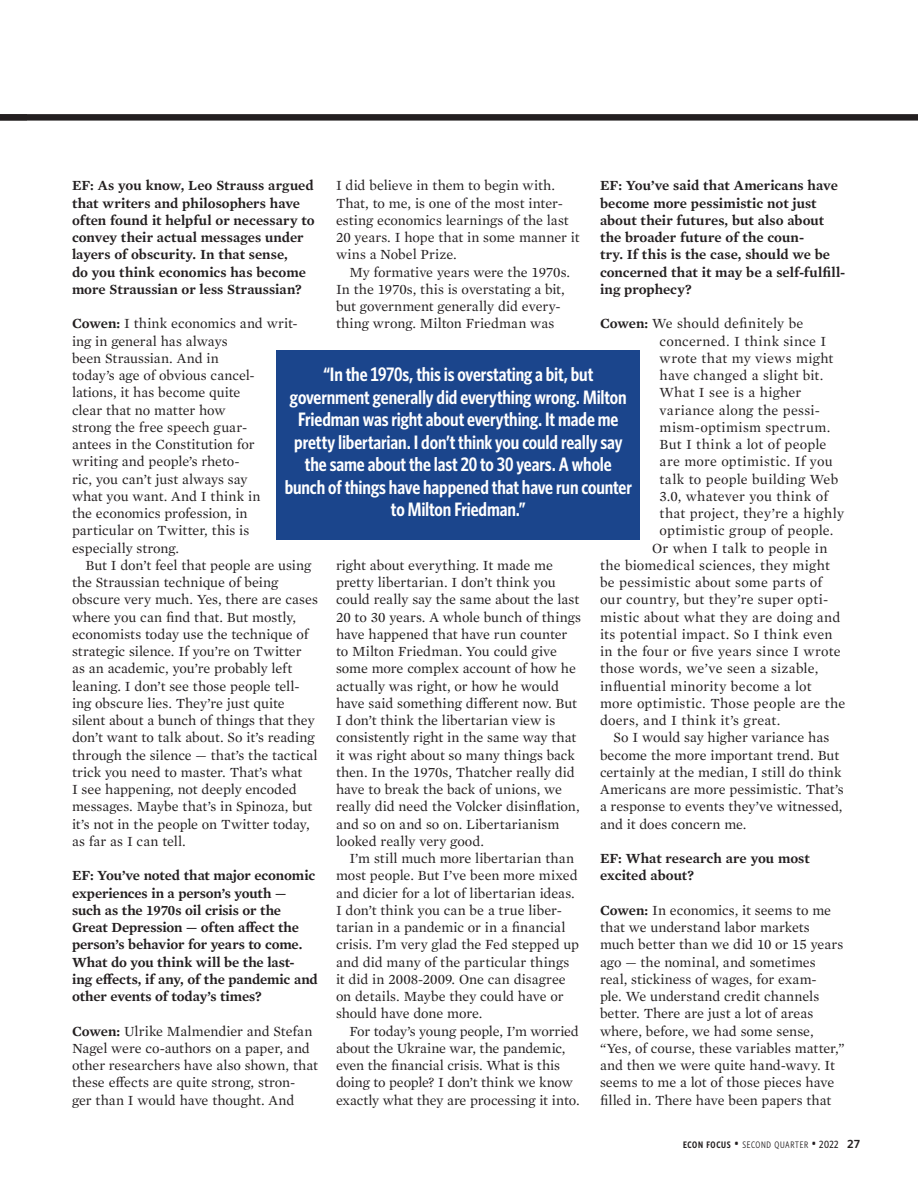
<style>
.page{position:relative;width:918px;height:1188px;background:#fff}
.page>*{position:absolute;margin:0;border:0;box-sizing:border-box;transform-origin:0 0}
.t1{font:600 19.5px/22.5px "Whitney Condensed";letter-spacing:-.005em;color:#fff;text-align:center}
.Body_text_indent{font:14.25px/17.2px "Mercury Text G1";letter-spacing:-.005em;color:#231f20}
.Body_text_no_indent{font:14.25px/17.2px "Mercury Text G1";letter-spacing:.005em;color:#231f20}
.Q_A_No_Indent{font:600 14.25px/17.2px "Mercury Text G1";letter-spacing:-.005em;color:#231f20}
.Body_text_no_indent-2{font:14.25px "Mercury Text G1";letter-spacing:.025em;color:#231f20}
.t2{font:9.45px "Whitney Condensed";letter-spacing:.07em;color:#231f20}
.s1{font-weight:600}
.s2{font-size:13.5px}
.s3{font-weight:500;font-size:10.5px}
.s4{font-family:"Whitney";font-weight:600;font-size:12px}
</style>
<div class="page">
<div style="left:276px;top:351px;width:364px;height:189px;background:#1b458c"></div>
<div style="left:0;top:114px;width:918px;height:6px;background:#231f20"></div>
<p class="Q_A_No_Indent" style="left:72px;top:176px;width:244px">EF: As you know, Leo Strauss argued that writers and philosophers have often found it helpful or necessary to convey their actual messages under layers of obscurity. In that sense,<br>do you think economics has become more Straussian or less Straussian?</p>
<p class="Body_text_no_indent" style="left:72px;top:314px;width:227px"><span class="s1">Cowen:</span> I think economics and writ&shy;ing in general has always<br>been Straussian. And in<br>today’s age of obvious cancel&shy;lations, it has become quite<br>clear that no matter how<br>strong the free speech guar-<br>antees in the Constitution for writing and people’s rheto-<br>ric, you can’t just always say<br>what you want. And I think in<br>the economics profession, in particular on Twitter, this is especially strong.</p>
<p class="Body_text_indent" style="left:72px;top:556px;width:247px;text-indent:14px">But I don’t feel that people are using the Straussian technique of being obscure very much. Yes, there are cases where you can find that. But mostly, economists today use the technique of strategic silence. If you’re on Twitter as an academic, you’re probably left leaning. I don’t see those people tell&shy;ing obscure lies. They’re just quite silent about a bunch of things that they don’t want to talk about. So it’s reading through the silence — that’s the tactical trick you need to master. That’s what<br>I see happening, not deeply encoded messages. Maybe that’s in Spinoza, but it’s not in the people on Twitter today, as far as I can tell.</p>
<p class="Q_A_No_Indent" style="left:72px;top:866px;width:247px">EF: You’ve noted that major economic experiences in a person’s youth — such as the 1970s oil crisis or the Great Depression — often affect the person’s behavior for years to come.<br>What do you think will be the last&shy;ing effects, if any, of the pandemic and other events of today’s times?</p>
<p class="Body_text_no_indent" style="left:72px;top:1022px;width:247px"><span class="s1">Cowen:</span> Ulrike Malmendier and Stefan Nagel were co-authors on a paper, and other researchers have also shown, that these effects are quite strong, stron&shy;ger than I would have thought. And</p>
<p class="Body_text_no_indent" style="left:336px;top:176px;width:245px">I did believe in them to begin with.<br>That, to me, is one of the most inter&shy;esting economics learnings of the last<br>20 years. I hope that in some manner it wins a Nobel Prize.</p>
<p class="Body_text_indent" style="left:336px;top:263px;width:236px;text-indent:14px">My formative years were the 1970s.<br>In the 1970s, this is overstating a bit, but government generally did every&shy;thing wrong. Milton Friedman was</p>
<p class="Q_A_No_Indent" style="left:600px;top:176px;width:247px">EF: You’ve said that Americans have become more pessimistic not just about their futures, but also about the broader future of the coun-<br>try. If this is the case, should we be concerned that it may be a self-fulfill&shy;ing prophecy?</p>
<p class="Body_text_no_indent" style="left:600px;top:314px;width:205px"><span class="s1">Cowen:</span> We should definitely be</p>
<p class="Body_text_no_indent" style="left:660px;top:332px;width:168px">concerned. I think since I</p>
<p class="Body_text_no_indent" style="left:660px;top:349px;width:175px">wrote that my views might</p>
<p class="Body_text_no_indent" style="left:660px;top:366px;width:165px">have changed a slight bit.</p>
<p class="Body_text_no_indent" style="left:660px;top:383px;width:143px">What I see is a higher</p>
<p class="Body_text_no_indent" style="left:660px;top:401px;width:162px">variance along the pessi-</p>
<p class="Body_text_no_indent-2" style="left:660px;top:417px;width:172px">mism-optimism spectrum.</p>
<p class="Body_text_no_indent" style="left:660px;top:435px;width:168px">But I think a lot of people</p>
<p class="Body_text_no_indent" style="left:660px;top:452px;width:175px">are more optimistic. If you</p>
<p class="Body_text_no_indent" style="left:660px;top:470px;width:180px">talk to people building Web</p>
<p class="Body_text_no_indent" style="left:660px;top:487px;width:170px">3.0, whatever you think of</p>
<p class="Body_text_no_indent" style="left:660px;top:504px;width:186px">that project, they’re a highly</p>
<p class="Body_text_no_indent" style="left:660px;top:521px;width:175px">optimistic group of people.</p>
<p class="Body_text_no_indent" style="left:652px;top:539px;width:177px">Or when I talk to people in</p>
<p class="Body_text_no_indent" style="left:600px;top:556px;width:231px">the biomedical sciences, they might</p>
<p class="Body_text_no_indent" style="left:600px;top:573px;width:224px">be pessimistic about some parts of</p>
<p class="Body_text_no_indent" style="left:600px;top:590px;width:230px">our country, but they’re super opti-</p>
<p class="Body_text_no_indent" style="left:600px;top:608px;width:242px">mistic about what they are doing and</p>
<p class="Body_text_no_indent" style="left:600px;top:625px;width:234px">its potential impact. So I think even</p>
<p class="Body_text_no_indent" style="left:600px;top:642px;width:242px">in the four or five years since I wrote</p>
<p class="Body_text_no_indent" style="left:600px;top:659px;width:220px">those words, we’ve seen a sizable,</p>
<p class="Body_text_no_indent" style="left:600px;top:677px;width:213px">influential minority become a lot</p>
<p class="Body_text_no_indent" style="left:600px;top:694px;width:247px">more optimistic. Those people are the</p>
<p class="Body_text_no_indent-2" style="left:600px;top:710px;width:182px">doers, and I think it’s great.</p>
<p class="Body_text_indent" style="left:600px;top:728px;width:245px;text-indent:14px">So I would say higher variance has become the more important trend. But certainly at the median, I still do think Americans are more pessimistic. That’s a response to events they’ve witnessed, and it does concern me.</p>
<p class="Q_A_No_Indent" style="left:600px;top:849px;width:211px">EF: What research are you most excited about?</p>
<p class="Body_text_no_indent" style="left:600px;top:901px;width:246px"><span class="s1">Cowen:</span> In economics, it seems to me that we understand labor markets much better than we did 10 or 15 years ago — the nominal, and sometimes real, stickiness of wages, for exam-<br>ple. We understand credit channels better. There are just a lot of areas where, before, we had some sense, “Yes, of course, these variables matter,” and then we were quite hand-wavy. It seems to me a lot of those pieces have filled in. There have been papers that</p>
<p class="t1" style="left:285px;top:362px;width:349px">“In the 1970s, this is overstating a bit, but government generally did everything wrong. Milton Friedman was right about everything. It made me pretty libertarian. I don’t think you could really say the same about the last 20 to 30 years. A whole bunch of things have happened that have run counter to Milton Friedman.”</p>
<p class="Body_text_indent" style="left:336px;top:556px;width:246px">right about everything. It made me pretty libertarian. I don’t think you could really say the same about the last 20 to 30 years. A whole bunch of things have happened that have run counter to Milton Friedman. You could give some more complex account of how he actually was right, or how he would have said something different now. But I don’t think the libertarian view is consistently right in the same way that it was right about so many things back then. In the 1970s, Thatcher really did have to break the back of unions, we really did need the Volcker disinflation, and so on and so on. Libertarianism looked really very good.</p>
<p class="Body_text_indent" style="left:336px;top:849px;width:245px;text-indent:14px">I’m still much more libertarian than most people. But I’ve been more mixed and dicier for a lot of libertarian ideas.<br>I don’t think you can be a true liber&shy;tarian in a pandemic or in a financial crisis. I’m very glad the Fed stepped up and did many of the particular things it did in 2008-2009. One can disagree on details. Maybe they could have or should have done more.</p>
<p class="Body_text_indent" style="left:336px;top:1022px;width:245px;text-indent:14px">For today’s young people, I’m worried about the Ukraine war, the pandemic, even the financial crisis. What is this doing to people? I don’t think we know exactly what they are processing it into.</p>
<p class="t2" style="left:683px;top:1139px;width:179px"><span class="s1">ECON FOCUS</span> <span class="s2">•</span> SECOND QUARTER <span class="s2">•</span> <span class="s3">2022</span> <span class="s4">27</span></p>
</div>
